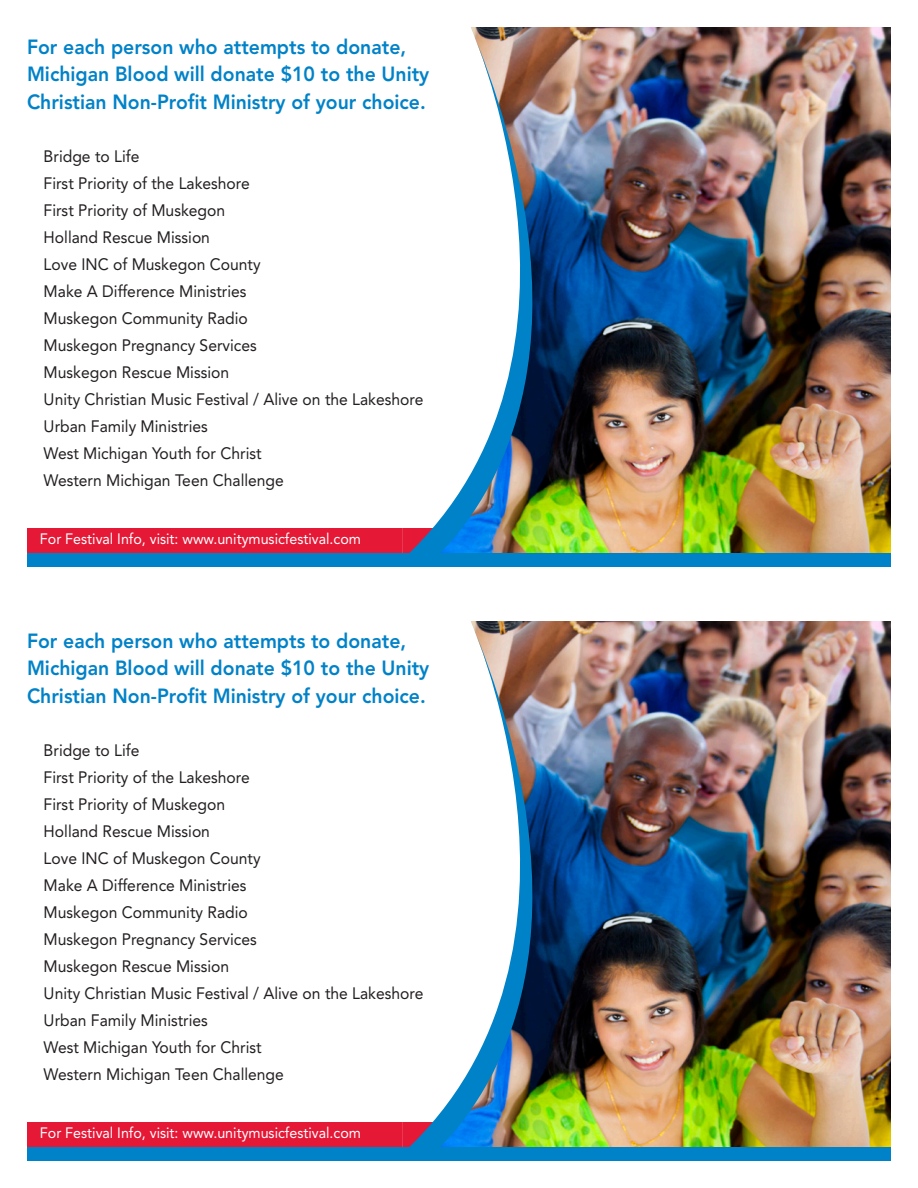
<style>
.page{position:relative;width:918px;height:1188px;background:#fff}
.page>*{position:absolute;margin:0;border:0;box-sizing:border-box;transform-origin:0 0}
.t1{font:800 20.4px/27.3px "Avenir";color:#0082c8;scale:.95 1}
.t2{font:16.5px "Avenir";color:#231f20;scale:.95 1}
.t3{font:15px "Avenir";color:#fff;scale:.95 1}
</style>
<div class="page">
<div style="left:27px;top:528px;width:424px;height:25px;background:#e51836"></div>
<img style="left:622px;top:27px;width:269px;height:526px">
<img style="left:409px;top:27px;width:213px;height:526px">
<div style="left:27px;top:553px;width:864px;height:14px;background:#0082c8"></div>
<div style="left:27px;top:1122px;width:424px;height:25px;background:#e51836"></div>
<img style="left:622px;top:621px;width:269px;height:526px">
<img style="left:409px;top:621px;width:213px;height:526px">
<div style="left:27px;top:1147px;width:864px;height:14px;background:#0082c8"></div>
<p class="t1" style="left:27px;top:33px;width:425px">For each person who attempts to donate,<br>Michigan Blood will donate $10 to the Unity<br>Christian Non-Profit Ministry of your choice.</p>
<p class="t2" style="left:44px;top:146px;width:102px">Bridge to Life</p>
<p class="t2" style="left:44px;top:173px;width:219px">First Priority of the Lakeshore</p>
<p class="t2" style="left:44px;top:200px;width:193px">First Priority of Muskegon</p>
<p class="t2" style="left:44px;top:227px;width:177px">Holland Rescue Mission</p>
<p class="t2" style="left:44px;top:254px;width:230px">Love INC of Muskegon County</p>
<p class="t2" style="left:44px;top:281px;width:215px">Make A Difference Ministries</p>
<p class="t2" style="left:44px;top:308px;width:216px">Muskegon Community Radio</p>
<p class="t2" style="left:44px;top:335px;width:226px">Muskegon Pregnancy Services</p>
<p class="t2" style="left:44px;top:362px;width:197px">Muskegon Rescue Mission</p>
<p class="t2" style="left:44px;top:389px;width:401px">Unity Christian Music Festival / Alive on the Lakeshore</p>
<p class="t2" style="left:44px;top:416px;width:174px">Urban Family Ministries</p>
<p class="t2" style="left:44px;top:443px;width:231px">West Michigan Youth for Christ</p>
<p class="t2" style="left:44px;top:470px;width:254px">Western Michigan Teen Challenge</p>
<p class="t3" style="left:40px;top:530px;width:339px">For Festival Info, visit: www.unitymusicfestival.com</p>
<p class="t1" style="left:27px;top:627px;width:425px">For each person who attempts to donate,<br>Michigan Blood will donate $10 to the Unity<br>Christian Non-Profit Ministry of your choice.</p>
<p class="t2" style="left:44px;top:740px;width:102px">Bridge to Life</p>
<p class="t2" style="left:44px;top:767px;width:219px">First Priority of the Lakeshore</p>
<p class="t2" style="left:44px;top:794px;width:193px">First Priority of Muskegon</p>
<p class="t2" style="left:44px;top:821px;width:177px">Holland Rescue Mission</p>
<p class="t2" style="left:44px;top:848px;width:230px">Love INC of Muskegon County</p>
<p class="t2" style="left:44px;top:875px;width:215px">Make A Difference Ministries</p>
<p class="t2" style="left:44px;top:902px;width:216px">Muskegon Community Radio</p>
<p class="t2" style="left:44px;top:929px;width:226px">Muskegon Pregnancy Services</p>
<p class="t2" style="left:44px;top:956px;width:197px">Muskegon Rescue Mission</p>
<p class="t2" style="left:44px;top:983px;width:401px">Unity Christian Music Festival / Alive on the Lakeshore</p>
<p class="t2" style="left:44px;top:1010px;width:174px">Urban Family Ministries</p>
<p class="t2" style="left:44px;top:1037px;width:231px">West Michigan Youth for Christ</p>
<p class="t2" style="left:44px;top:1064px;width:254px">Western Michigan Teen Challenge</p>
<p class="t3" style="left:40px;top:1124px;width:339px">For Festival Info, visit: www.unitymusicfestival.com</p>
</div>
